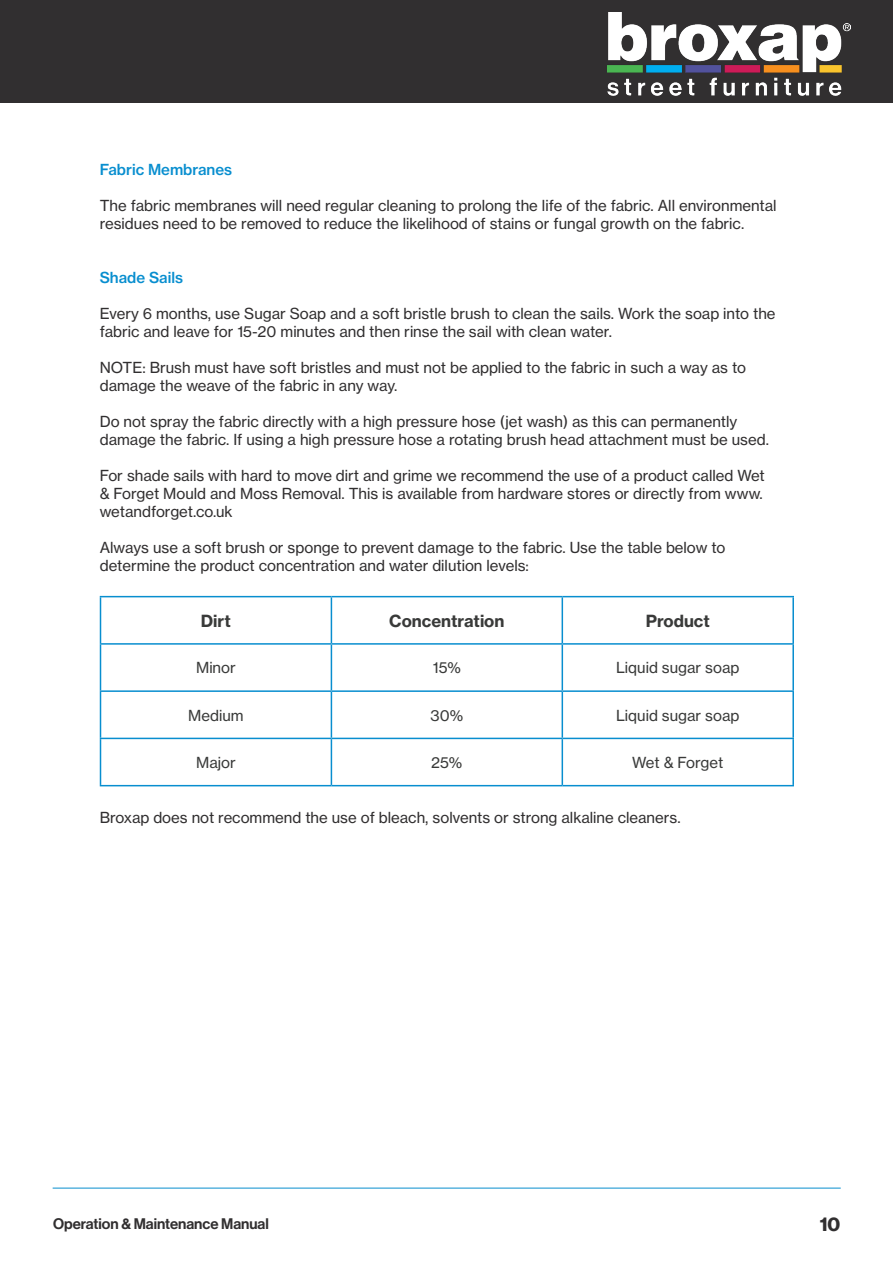
<style>
.page{position:relative;width:893px;height:1263px;background:#fff}
.page>*{position:absolute;margin:0;border:0;box-sizing:border-box;transform-origin:0 0}
.t1{font:19.5px "N Haas Grotesk DS Pro 75 Bd";color:#312f30}
.t2{font:16.5px "N Haas Grotesk TX Pro 75 Bd";color:#393a39}
.t3{font:15px/18px "N Haas Grotesk TX Pro 55 Rg";color:#312f30}
.t4{font:15px "N Haas Grotesk TX Pro 55 Rg";color:#393a39}
.t5{font:15px "N Haas Grotesk DS Pro 65 Md";color:#312f30}
.t6{font:15px "N Haas Grotesk TX Pro 65 Md";color:#088ecf}
</style>
<div class="page">
<div style="left:0;top:0;width:893px;height:103px;background:#312f30"></div>
<hr style="left:53px;top:1188px;width:788px;height:1px;background:#088ecf">
<hr style="left:100px;top:596px;width:231px;height:1px;background:#088ecf">
<hr style="left:100px;top:597px;width:1px;height:46px;background:#088ecf">
<hr style="left:331px;top:596px;width:231px;height:1px;background:#088ecf">
<hr style="left:331px;top:597px;width:1px;height:46px;background:#088ecf">
<hr style="left:562px;top:596px;width:232px;height:1px;background:#088ecf">
<hr style="left:562px;top:597px;width:1px;height:46px;background:#088ecf">
<hr style="left:792px;top:597px;width:2px;height:46px;background:#088ecf">
<hr style="left:100px;top:643px;width:231px;height:2px;background:#088ecf">
<hr style="left:100px;top:645px;width:1px;height:45px;background:#088ecf">
<hr style="left:331px;top:643px;width:231px;height:2px;background:#088ecf">
<hr style="left:331px;top:645px;width:1px;height:45px;background:#088ecf">
<hr style="left:562px;top:643px;width:232px;height:2px;background:#088ecf">
<hr style="left:562px;top:645px;width:1px;height:45px;background:#088ecf">
<hr style="left:792px;top:645px;width:2px;height:45px;background:#088ecf">
<hr style="left:100px;top:690px;width:231px;height:2px;background:#088ecf">
<hr style="left:100px;top:692px;width:1px;height:46px;background:#088ecf">
<hr style="left:331px;top:690px;width:231px;height:2px;background:#088ecf">
<hr style="left:331px;top:692px;width:1px;height:46px;background:#088ecf">
<hr style="left:562px;top:690px;width:232px;height:2px;background:#088ecf">
<hr style="left:562px;top:692px;width:1px;height:46px;background:#088ecf">
<hr style="left:792px;top:692px;width:2px;height:46px;background:#088ecf">
<hr style="left:100px;top:738px;width:231px;height:1px;background:#088ecf">
<hr style="left:100px;top:739px;width:1px;height:46px;background:#088ecf">
<hr style="left:331px;top:738px;width:231px;height:1px;background:#088ecf">
<hr style="left:331px;top:739px;width:1px;height:46px;background:#088ecf">
<hr style="left:562px;top:738px;width:232px;height:1px;background:#088ecf">
<hr style="left:562px;top:739px;width:1px;height:46px;background:#088ecf">
<hr style="left:792px;top:739px;width:2px;height:46px;background:#088ecf">
<hr style="left:100px;top:785px;width:231px;height:1px;background:#088ecf">
<hr style="left:331px;top:785px;width:231px;height:1px;background:#088ecf">
<hr style="left:562px;top:785px;width:232px;height:1px;background:#088ecf">
<img style="left:608px;top:13px;width:243px;height:82px">
<p class="t6" style="left:100px;top:160px;width:134px">Fabric Membranes</p>
<p class="t3" style="left:100px;top:196px;width:678px">The fabric membranes will need regular cleaning to prolong the life of the fabric. All environmental residues need to be removed to reduce the likelihood of stains or fungal growth on the fabric.</p>
<p class="t6" style="left:100px;top:268px;width:85px">Shade Sails</p>
<p class="t3" style="left:100px;top:304px;width:677px">Every 6 months, use Sugar Soap and a soft bristle brush to clean the sails. Work the soap into the fabric and leave for 15-20 minutes and then rinse the sail with clean water.</p>
<p class="t3" style="left:100px;top:358px;width:648px">NOTE: Brush must have soft bristles and must not be applied to the fabric in such a way as to damage the weave of the fabric in any way.</p>
<p class="t3" style="left:100px;top:412px;width:671px">Do not spray the fabric directly with a high pressure hose (jet wash) as this can permanently damage the fabric. If using a high pressure hose a rotating brush head attachment must be used.</p>
<p class="t3" style="left:100px;top:466px;width:667px">For shade sails with hard to move dirt and grime we recommend the use of a product called Wet &amp; Forget Mould and Moss Removal. This is available from hardware stores or directly from www. wetandforget.co.uk</p>
<p class="t3" style="left:100px;top:538px;width:627px">Always use a soft brush or sponge to prevent damage to the fabric. Use the table below to determine the product concentration and water dilution levels:</p>
<p class="t2" style="left:201px;top:610px;width:31px">Dirt</p>
<p class="t2" style="left:389px;top:610px;width:117px">Concentration</p>
<p class="t2" style="left:646px;top:610px;width:66px">Product</p>
<p class="t4" style="left:196px;top:659px;width:41px">Minor</p>
<p class="t4" style="left:433px;top:659px;width:30px">15%</p>
<p class="t4" style="left:616px;top:659px;width:125px">Liquid sugar soap</p>
<p class="t4" style="left:188px;top:706px;width:57px">Medium</p>
<p class="t4" style="left:431px;top:706px;width:34px">30%</p>
<p class="t4" style="left:616px;top:706px;width:125px">Liquid sugar soap</p>
<p class="t4" style="left:196px;top:753px;width:41px">Major</p>
<p class="t4" style="left:431px;top:753px;width:33px">25%</p>
<p class="t4" style="left:632px;top:753px;width:93px">Wet &amp; Forget</p>
<p class="t3" style="left:100px;top:808px;width:582px">Broxap does not recommend the use of bleach, solvents or strong alkaline cleaners.</p>
<p class="t5" style="left:53px;top:1214px;width:217px">Operation &amp; Maintenance Manual</p>
<p class="t1" style="left:820px;top:1213px;width:22px">10</p>
</div>
